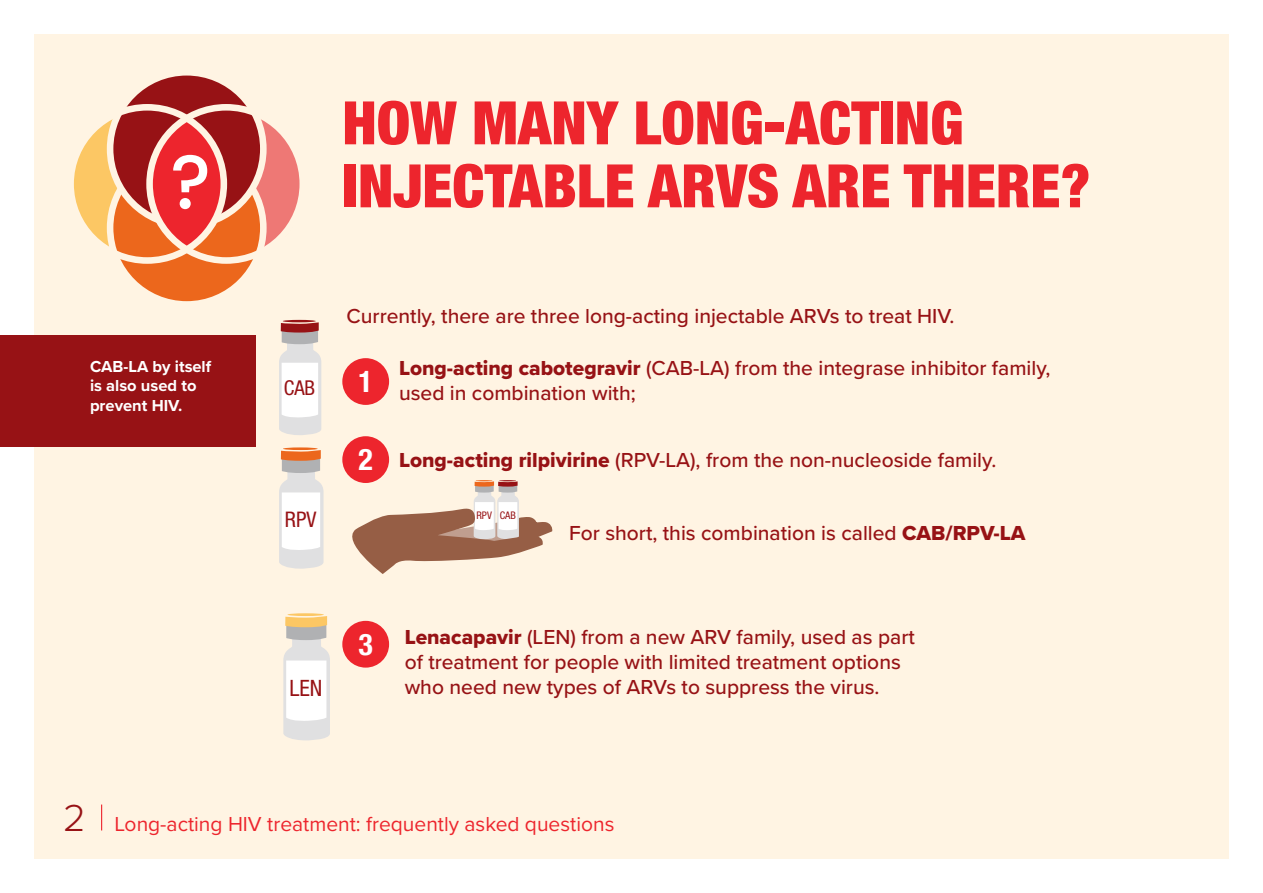
<style>
.page{position:relative;width:1263px;height:893px;background:#fff}
.page>*{position:absolute;margin:0;border:0;box-sizing:border-box;transform-origin:0 0}
.t1{font:900 condensed 60px/63px "Helvetica Neue";color:#ed252d}
.t2{font:700 condensed 30px "Helvetica Neue";color:#fff}
.t3{font:condensed 22.65px "Helvetica Neue";color:#971215}
.t4{font:condensed 21.6px "Helvetica Neue";color:#971215}
.t5{font:500 21px/25.2px "Proxima Nova";color:#971215}
.t6{font:21px "Proxima Nova";color:#ed252d}
.t7{font:condensed 20.4px "Helvetica Neue";color:#971215}
.t8{font:700 16.5px/19.8px "Proxima Nova";color:#fff}
.t9{font:condensed 10.5px "Helvetica Neue";color:#971215}
.s1{font-family:"Proxima Nova Extrabld";font-weight:400}
.s2{font-weight:300;font-size:39px;color:#971215}
</style>
<div class="page">
<div style="left:34px;top:34px;width:1195px;height:825px;background:#fff4e3"></div>
<svg style="left:101px;top:804px;width:1px;height:26px"></svg>
<div style="left:0;top:335px;width:256px;height:111px;background:#971215"></div>
<svg style="left:279px;top:322px;width:42px;height:113px"></svg>
<hr style="left:283px;top:320px;width:33px;height:2px;background:#971215;border-radius:50%">
<svg style="left:279px;top:450px;width:45px;height:119px"></svg>
<hr style="left:283px;top:447px;width:35px;height:3px;background:#ec671c;border-radius:50%">
<svg style="left:283px;top:616px;width:47px;height:124px"></svg>
<hr style="left:287px;top:613px;width:37px;height:3px;background:#fcc764;border-radius:50%">
<svg style="left:352px;top:480px;width:201px;height:94px"></svg>
<div style="left:342px;top:358px;width:47px;height:47px;background:#ed252d;border-radius:50%"></div>
<div style="left:342px;top:436px;width:47px;height:47px;background:#ed252d;border-radius:50%"></div>
<div style="left:342px;top:621px;width:47px;height:47px;background:#ed252d;border-radius:50%"></div>
<svg style="left:256px;top:119px;width:42px;height:127px"></svg>
<svg style="left:75px;top:119px;width:42px;height:128px"></svg>
<div style="left:110px;top:151px;width:153px;height:153px;background:#ec671c;border-radius:50%"></div>
<div style="left:107px;top:148px;width:160px;height:160px;border:7px solid #fff4e3;border-radius:50%"></div>
<div style="left:110px;top:72px;width:153px;height:153px;background:#971215;border-radius:50%"></div>
<div style="left:107px;top:69px;width:160px;height:160px;border:7px solid #fff4e3;border-radius:50%"></div>
<svg style="left:151px;top:118px;width:74px;height:131px;fill:#ed252d"></svg>
<div style="left:67px;top:104px;width:160px;height:160px;border:7px solid #fff4e3;border-radius:50%"></div>
<div style="left:146px;top:104px;width:160px;height:160px;border:7px solid #fff4e3;border-radius:50%"></div>
<svg style="left:173px;top:155px;width:34px;height:54px"></svg>
<h1 class="t1" style="left:342px;top:88px;width:749px">HOW MANY LONG-ACTING<br>INJECTABLE ARVS ARE THERE?</h1>
<p class="t8" style="left:90px;top:356px;width:123px">CAB-LA by itself is also used to prevent HIV.</p>
<p class="t7" style="left:284px;top:376px;width:33px">CAB</p>
<p class="t4" style="left:285px;top:506px;width:33px">RPV</p>
<p class="t5" style="left:347px;top:303px;width:609px">Currently, there are three long-acting injectable ARVs to treat HIV.</p>
<h2 class="t2" style="left:358px;top:357px;width:16px">1</h2>
<h2 class="t2" style="left:358px;top:435px;width:16px">2</h2>
<p class="t5" style="left:399px;top:354px;width:653px"><span class="s1">Long-acting cabotegravir</span> (CAB-LA) from the integrase inhibitor family, used in combination with;</p>
<p class="t5" style="left:399px;top:447px;width:599px"><span class="s1">Long-acting rilpivirine</span> (RPV-LA), from the non-nucleoside family.</p>
<p class="t9" style="left:476px;top:509px;width:41px">RPV CAB</p>
<p class="t5" style="left:569px;top:519px;width:458px">For short, this combination is called <span class="s1">CAB/RPV-LA</span></p>
<p class="t3" style="left:289px;top:675px;width:35px">LEN</p>
<h2 class="t2" style="left:358px;top:619px;width:16px">3</h2>
<p class="t5" style="left:405px;top:624px;width:512px"><span class="s1">Lenacapavir</span> (LEN) from a new ARV family, used as part of treatment for people with limited treatment options who need new types of ARVs to suppress the virus.</p>
<p class="t6" style="left:63px;top:808px;width:553px"><span class="s2">2</span> Long-acting HIV treatment: frequently asked questions</p>
</div>
